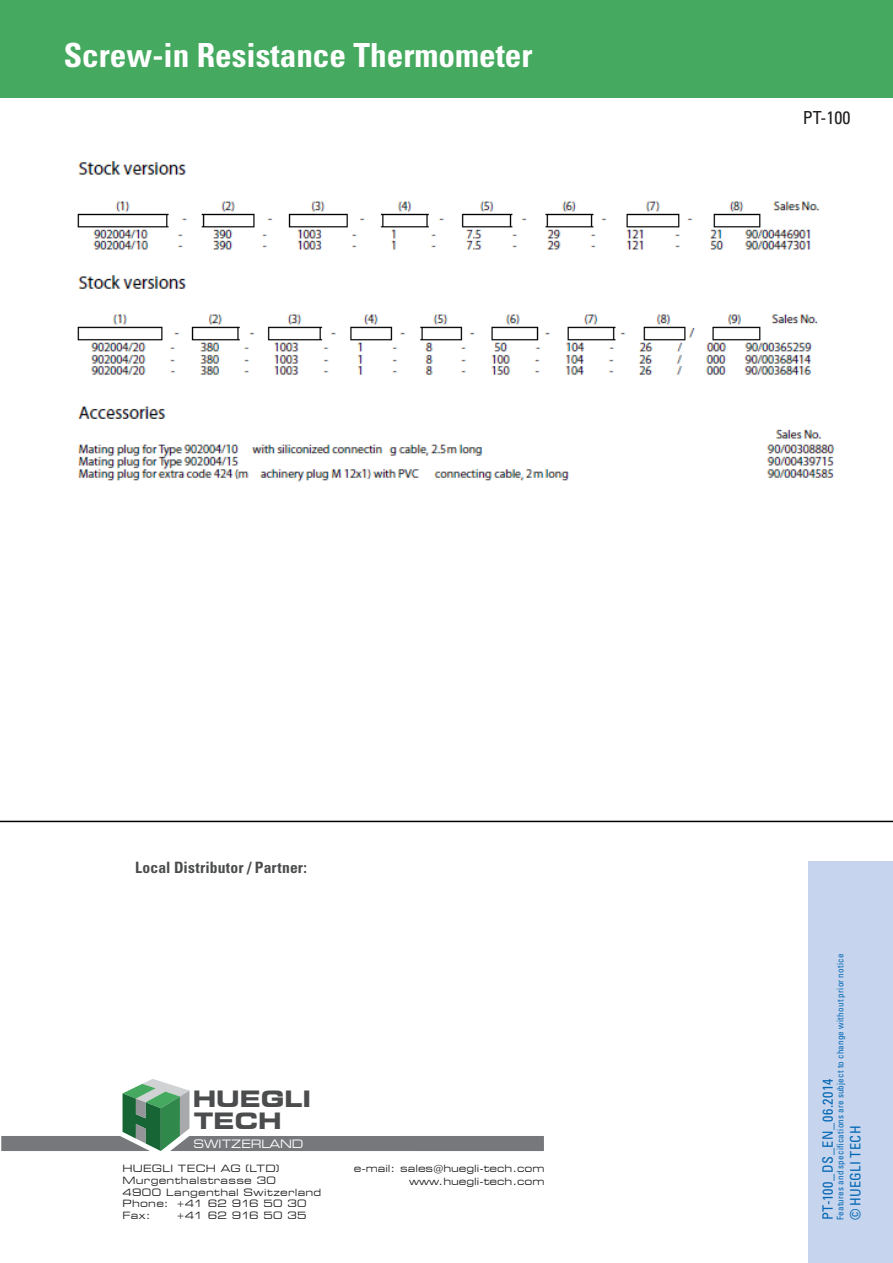
<style>
.page{position:relative;width:893px;height:1263px;background:#fff}
.page>*{position:absolute;margin:0;border:0;box-sizing:border-box;transform-origin:0 0}
.t1{font:700 condensed 33.15px "Univers LT Std";color:#fff}
.t2{font:700 expanded 22.35px/21.6px "Square 721 BT";color:#4b4c4d}
.t3{font:condensed 18px "Univers LT Std";color:#231f20}
.titoletti_ita{font:700 condensed 15.6px "Univers LT Std";letter-spacing:.005em;color:#4b4c4d}
.titoletti_ita-2{font:condensed 14.25px "Univers LT Std";letter-spacing:.025em;color:#0166b3}
.t4{font:expanded 11.55px "Square 721 BT";color:#fff;scale:.96 1}
.titoletti_ing{font:expanded 9.9px "Square 721 BT";letter-spacing:.025em;color:#231f20}
.titoletti_ing-2{font:expanded 9.9px "Square 721 BT";color:#231f20}
.titoletti_ing-3{font:expanded 9.9px "Square 721 BT";letter-spacing:-.005em;color:#231f20}
.titoletti_ita-3{font:condensed 9px "Univers LT Std";letter-spacing:.03em;color:#0166b3}
</style>
<div class="page">
<div style="left:808px;top:861px;width:85px;height:402px;background:#c6d5ed"></div>
<svg style="left:1px;top:1079px;width:543px;height:72px"></svg>
<div style="left:0;top:0;width:893px;height:98px;background:#45aa5f"></div>
<hr style="left:0;top:821px;width:893px;height:1px;background:#000">
<img style="left:77px;top:161px;width:758px;height:321px">
<p class="t1" style="left:64px;top:34px;width:470px">Screw-in Resistance Thermometer</p>
<p class="t3" style="left:803px;top:106px;width:49px">PT-100</p>
<p class="titoletti_ita" style="left:135px;top:857px;width:173px">Local Distributor / Partner:</p>
<h2 class="t2" style="left:193px;top:1088px;width:120px">HUEGLI<br>TECH</h2>
<p class="t4" style="left:194px;top:1136px;width:116px">SWITZERLAND</p>
<p class="titoletti_ing" style="left:122px;top:1162px;width:159px">HUEGLI TECH AG (LTD)</p>
<p class="titoletti_ing" style="left:122px;top:1174px;width:155px">Murgenthalstrasse 30</p>
<p class="titoletti_ing" style="left:122px;top:1186px;width:200px">4900 Langenthal Switzerland</p>
<p class="titoletti_ing" style="left:122px;top:1198px;width:186px">Phone: +41 62 916 50 30</p>
<p class="titoletti_ing" style="left:122px;top:1210px;width:29px">Fax:</p>
<p class="titoletti_ing-3" style="left:176px;top:1210px;width:132px">+41 62 916 50 35</p>
<p class="titoletti_ing-2" style="left:354px;top:1162px;width:192px">e-mail: sales@huegli-tech.com</p>
<p class="titoletti_ing-2" style="left:409px;top:1176px;width:137px">www.huegli-tech.com</p>
<p class="titoletti_ita-3" style="left:835px;top:1220px;width:268px;rotate:-90deg">Features and specifications are subject to change without prior notice</p>
<p class="titoletti_ita-2" style="left:819px;top:1220px;width:143px;rotate:-90deg">PT-100_DS_EN_06.2014</p>
<p class="titoletti_ita-2" style="left:846px;top:1220px;width:96px;rotate:-90deg">© HUEGLI TECH</p>
</div>
